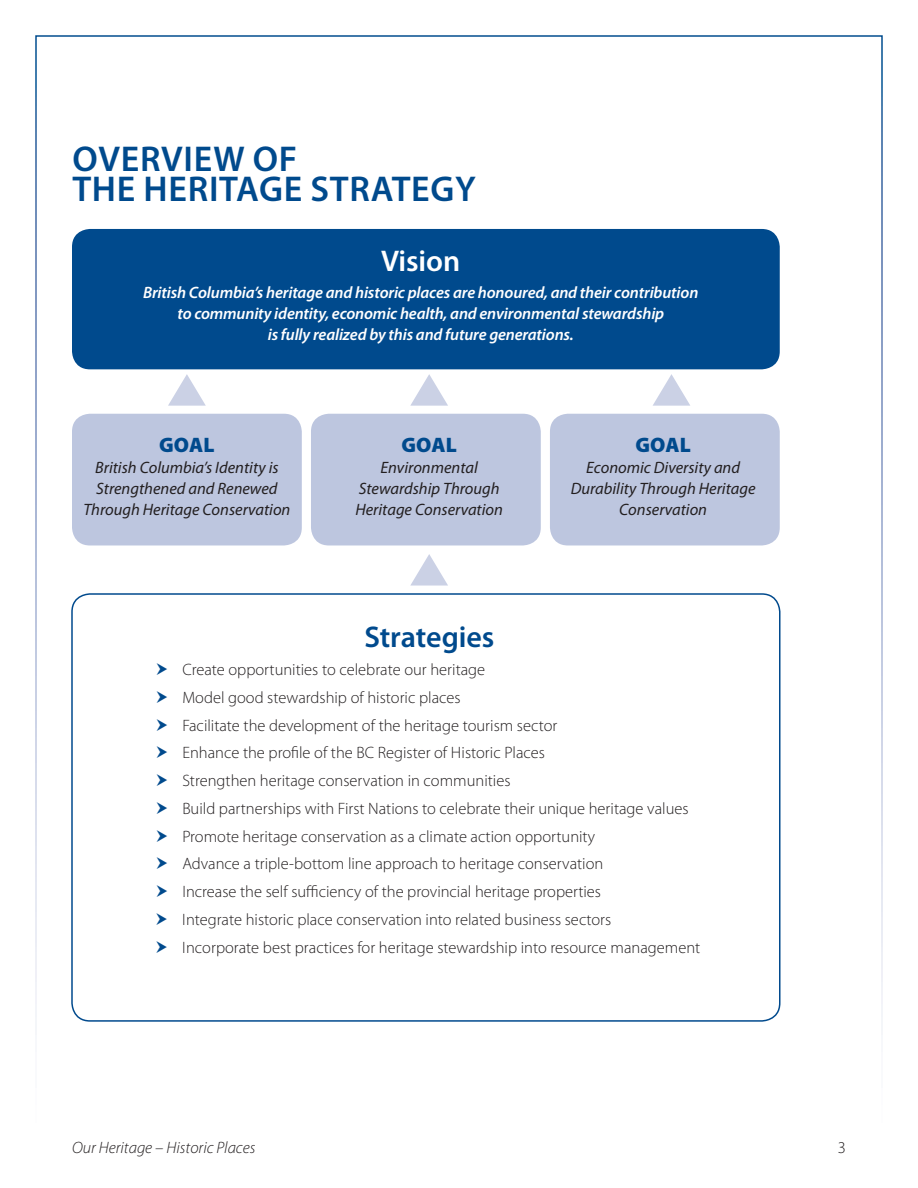
<style>
.page{position:relative;width:918px;height:1188px;background:#fff}
.page>*{position:absolute;margin:0;border:0;box-sizing:border-box;transform-origin:0 0}
.t1{font:600 36px/30px "Myriad Pro";letter-spacing:.02em;color:#004a8d}
.t2{font:600 30px "Myriad Pro";letter-spacing:-.005em;color:#004a8d}
.t3{font:600 30px "Myriad Pro";color:#fff}
.t4{font:900 21px "Myriad Pro";letter-spacing:.01em;color:#004a8d}
.t5{font:300 16.5px/27.8px "Myriad Pro";color:#231f20}
.t6{font:italic 16.5px/21px "Myriad Pro";color:#231f20;text-align:center}
.t7{font:italic 600 16.5px/21px "Myriad Pro";letter-spacing:-.01em;color:#fff;text-align:center}
.t8{font:italic 300 16.5px "Myriad Pro";color:#231f20}
</style>
<div class="page">
<div style="left:71px;top:593px;width:710px;height:429px;border:2px solid #004a8d;border-radius:18px"></div>
<div style="left:72px;top:229px;width:708px;height:140px;background:#004a8d;border-radius:18px"></div>
<div style="left:72px;top:414px;width:230px;height:131px;background:#bdc6df;border-radius:18px"></div>
<div style="left:311px;top:414px;width:230px;height:131px;background:#bdc6df;border-radius:18px"></div>
<div style="left:550px;top:414px;width:230px;height:131px;background:#bdc6df;border-radius:18px"></div>
<svg style="left:168px;top:374px;width:38px;height:32px"></svg>
<svg style="left:410px;top:374px;width:38px;height:32px"></svg>
<svg style="left:410px;top:554px;width:38px;height:32px"></svg>
<svg style="left:653px;top:374px;width:37px;height:32px"></svg>
<h1 class="t1" style="left:72px;top:148px;width:405px">OVERVIEW OF<br>THE HERITAGE STRATEGY</h1>
<h2 class="t3" style="left:381px;top:249px;width:81px">Vision</h2>
<p class="t7" style="left:143px;top:284px;width:557px">British Columbia’s heritage and historic places are honoured, and their contribution to community identity, economic health, and environmental stewardship<br>is fully realized by this and future generations.</p>
<p class="t4" style="left:159px;top:437px;width:57px">GOAL</p>
<p class="t6" style="left:83px;top:459px;width:209px">British Columbia’s Identity is<br>Strengthened and Renewed<br>Through Heritage Conservation</p>
<p class="t4" style="left:401px;top:437px;width:57px">GOAL</p>
<p class="t6" style="left:355px;top:459px;width:149px">Environmental<br>Stewardship Through<br>Heritage Conservation</p>
<p class="t4" style="left:635px;top:437px;width:57px">GOAL</p>
<p class="t6" style="left:571px;top:459px;width:186px">Economic Diversity and<br>Durability Through Heritage<br>Conservation</p>
<h2 class="t2" style="left:364px;top:626px;width:132px">Strategies</h2>
<p class="t5" style="left:182px;top:657px;width:520px">Create opportunities to celebrate our heritage<br>Model good stewardship of historic places<br>Facilitate the development of the heritage tourism sector<br>Enhance the profile of the BC Register of Historic Places<br>Strengthen heritage conservation in communities<br>Build partnerships with First Nations to celebrate their unique heritage values Promote heritage conservation as a climate action opportunity<br>Advance a triple-bottom line approach to heritage conservation<br>Increase the self suffi ciency of the provincial heritage properties<br>Integrate historic place conservation into related business sectors<br>Incorporate best practices for heritage stewardship into resource management</p>
<p class="t8" style="left:72px;top:1141px;width:185px">Our Heritage – Historic Places</p>
<p class="t5" style="left:838px;top:1135px;width:10px">3</p>
</div>
